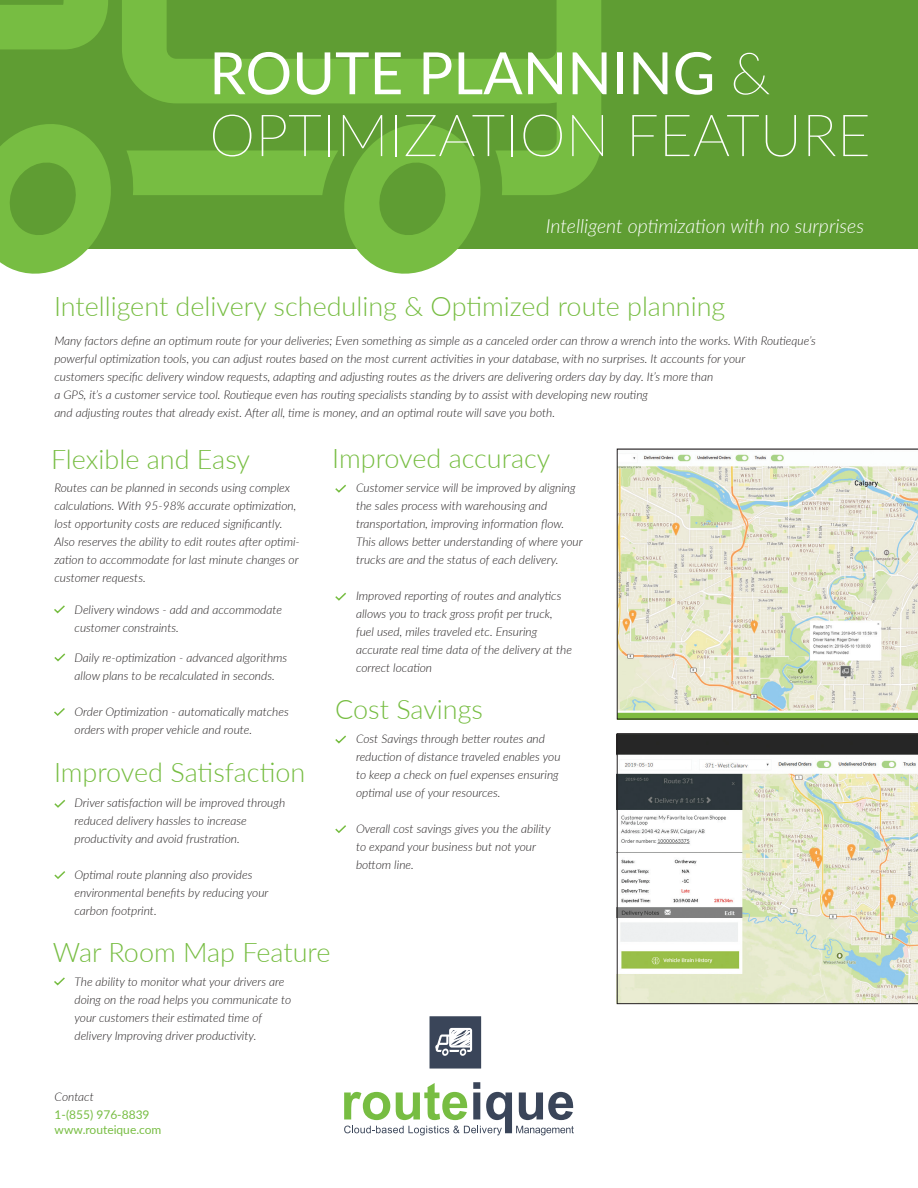
<style>
.page{position:relative;width:918px;height:1188px;background:#fff}
.page>*{position:absolute;margin:0;border:0;box-sizing:border-box;transform-origin:0 0}
.t1{font:100 58.35px/61.8px "Lato";color:#fff}
.t2{font:300 27px "Lato";color:#77bd42}
.t3{font:italic 300 19.5px "Lato";color:#fff}
.t4{font:italic 300 12px/18px "Lato";color:#231f20}
.t5{font:12px/15px "Lato";color:#77bd42}
.s1{font-weight:400}
</style>
<div class="page">
<div style="left:0;top:0;width:918px;height:248px;background:#5f9d33"></div>
<svg style="left:0;top:124px;width:490px;height:150px"></svg>
<svg style="left:122px;top:0;width:479px;height:195px"></svg>
<svg style="left:0;top:0;width:108px;height:49px;background:#73b83f"></svg>
<svg style="left:344px;top:1082px;width:230px;height:53px"></svg>
<svg style="left:429px;top:1016px;width:53px;height:53px;background:#697181"></svg>
<svg style="left:54px;top:708px;width:11px;height:8px"></svg>
<svg style="left:54px;top:653px;width:12px;height:9px"></svg>
<svg style="left:54px;top:605px;width:11px;height:9px"></svg>
<svg style="left:335px;top:592px;width:11px;height:9px"></svg>
<svg style="left:335px;top:484px;width:11px;height:9px"></svg>
<svg style="left:335px;top:735px;width:11px;height:9px"></svg>
<svg style="left:335px;top:825px;width:11px;height:8px"></svg>
<svg style="left:54px;top:799px;width:12px;height:9px"></svg>
<svg style="left:54px;top:871px;width:12px;height:8px"></svg>
<svg style="left:54px;top:977px;width:11px;height:9px"></svg>
<svg style="left:617px;top:733px;width:301px;height:271px"></svg>
<svg style="left:617px;top:449px;width:301px;height:270px;background:#e1e3ce"></svg>
<h1 class="t1" style="left:209px;top:41px;width:663px"><span class="s1">ROUTE PLANNING</span> &amp;<br>OPTIMIZATION FEATURE</h1>
<h3 class="t3" style="left:546px;top:212px;width:320px">Intelligent optimization with no surprises</h3>
<h2 class="t2" style="left:54px;top:287px;width:673px">Intelligent delivery scheduling &amp; Optimized route planning</h2>
<p class="t4" style="left:54px;top:331px;width:763px">Many factors define an optimum route for your deliveries; Even something as simple as a canceled order can throw a wrench into the works. With Routieque’s powerful optimization tools, you can adjust routes based on the most current activities in your database, with no surprises. It accounts for your<br>customers specific delivery window requests, adapting and adjusting routes as the drivers are delivering orders day by day. It’s more than<br>a GPS, it’s a customer service tool. Routieque even has routing specialists standing by to assist with developing new routing<br>and adjusting routes that already exist. After all, time is money, and an optimal route will save you both.</p>
<h2 class="t2" style="left:51px;top:440px;width:201px">Flexible and Easy</h2>
<p class="t4" style="left:54px;top:479px;width:247px">Routes can be planned in seconds using complex calculations. With 95-98% accurate optimization, lost opportunity costs are reduced significantly.<br>Also reserves the ability to edit routes after optimi&shy;zation to accommodate for last minute changes or customer requests.</p>
<p class="t4" style="left:75px;top:600px;width:209px">Delivery windows - add and accommodate customer constraints.</p>
<p class="t4" style="left:75px;top:648px;width:214px">Daily re-optimization - advanced algorithms allow plans to be recalculated in seconds.</p>
<p class="t4" style="left:75px;top:702px;width:216px">Order Optimization - automatically matches orders with proper vehicle and route.</p>
<h2 class="t2" style="left:54px;top:754px;width:253px">Improved Satisfaction</h2>
<p class="t4" style="left:75px;top:793px;width:212px">Driver satisfaction will be improved through reduced delivery hassles to increase productivity and avoid frustration.</p>
<p class="t4" style="left:75px;top:865px;width:196px">Optimal route planning also provides environmental benefits by reducing your carbon footprint.</p>
<h2 class="t2" style="left:332px;top:440px;width:220px">Improved accuracy</h2>
<p class="t4" style="left:356px;top:479px;width:228px">Customer service will be improved by aligning the sales process with warehousing and transportation, improving information flow.<br>This allows better understanding of where your trucks are and the status of each delivery.</p>
<p class="t4" style="left:356px;top:587px;width:217px">Improved reporting of routes and analytics allows you to track gross profit per truck, fuel used, miles traveled etc. Ensuring accurate real time data of the delivery at the correct location</p>
<h2 class="t2" style="left:335px;top:690px;width:149px">Cost Savings</h2>
<p class="t4" style="left:356px;top:729px;width:206px">Cost Savings through better routes and reduction of distance traveled enables you to keep a check on fuel expenses ensuring optimal use of your resources.</p>
<p class="t4" style="left:356px;top:819px;width:196px">Overall cost savings gives you the ability to expand your business but not your bottom line.</p>
<h2 class="t2" style="left:53px;top:934px;width:279px">War Room Map Feature</h2>
<p class="t4" style="left:75px;top:973px;width:218px">The ability to monitor what your drivers are doing on the road helps you communicate to your customers their estimated time of delivery Improving driver productivity.</p>
<p class="t4" style="left:55px;top:1087px;width:41px">Contact</p>
<p class="t5" style="left:55px;top:1107px;width:108px">1-(855) 976-8839 www.routeique.com</p>
</div>
